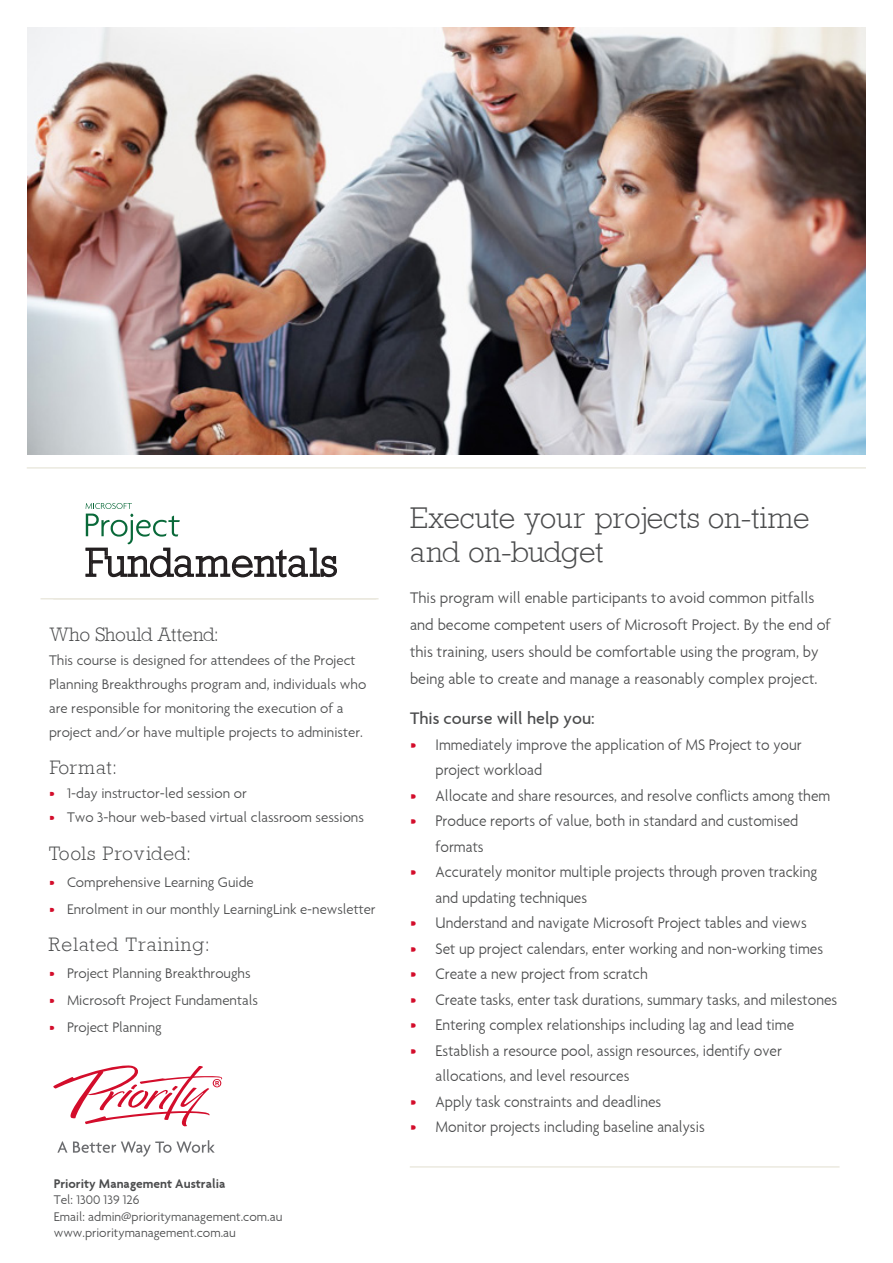
<style>
.page{position:relative;width:893px;height:1263px;background:#fff}
.page>*{position:absolute;margin:0;border:0;box-sizing:border-box;transform-origin:0 0}
.t1{font:40.65px "Astute Light SSK";letter-spacing:.01em;color:#231f20}
.t2{font:30px/34.2px "Astute Light SSK";color:#4b4c4d}
.t3{font:19.5px "Astute Light SSK";letter-spacing:.05em;color:#4b4c4d}
.t4{font:19.5px "Astute Light SSK";color:#4b4c4d}
.t5{font:18px "Priority Sans";color:#4b4c4d}
.t6{font:300 16.5px/25.5px "Priority Sans";color:#4b4c4d;scale:.94 1}
.t7{font:300 16.5px/27px "Priority Sans";color:#4b4c4d}
.t8{font:300 15px/24px "Priority Sans";color:#4b4c4d}
.t9{font:300 13.5px "Priority Sans";color:#4b4c4d}
.t10{font:600 13.5px "Priority Sans";color:#4b4c4d}
.s1{color:#d30d2b}
</style>
<div class="page">
<img style="left:27px;top:27px;width:838px;height:427px">
<hr style="left:410px;top:1166px;width:430px;height:2px;background:#ebe9df">
<svg style="left:86px;top:503px;width:94px;height:41px"></svg>
<hr style="left:41px;top:598px;width:338px;height:1px;background:#ebe9df">
<svg style="left:57px;top:1141px;width:10px;height:11px"></svg>
<svg style="left:73px;top:1140px;width:142px;height:17px"></svg>
<svg style="left:53px;top:1065px;width:169px;height:62px"></svg>
<hr style="left:27px;top:467px;width:839px;height:2px;background:#ebe9df">
<hr style="left:53px;top:598px;width:323px;height:2px;background:#ebe9df">
<p class="t1" style="left:84px;top:539px;width:254px">Fundamentals</p>
<p class="t4" style="left:49px;top:623px;width:171px">Who Should Attend:</p>
<p class="t8" style="left:49px;top:647px;width:319px">This course is designed for attendees of the Project Planning Breakthroughs program and, individuals who are responsible for monitoring the execution of a project and/or have multiple projects to administer.</p>
<p class="t3" style="left:49px;top:756px;width:69px">Format:</p>
<p class="t8" style="left:49px;top:781px;width:199px"><span class="s1">•</span> 1-day instructor-led session or</p>
<p class="t8" style="left:49px;top:805px;width:316px"><span class="s1">•</span> Two 3-hour web-based virtual classroom sessions</p>
<p class="t3" style="left:49px;top:842px;width:143px">Tools Provided:</p>
<p class="t8" style="left:49px;top:869px;width:206px"><span class="s1">•</span> Comprehensive Learning Guide</p>
<p class="t8" style="left:49px;top:896px;width:328px"><span class="s1">•</span> Enrolment in our monthly LearningLink e-newsletter</p>
<p class="t3" style="left:49px;top:933px;width:162px">Related Training:</p>
<p class="t8" style="left:49px;top:961px;width:203px"><span class="s1">•</span> Project Planning Breakthroughs</p>
<p class="t8" style="left:49px;top:988px;width:211px"><span class="s1">•</span> Microsoft Project Fundamentals</p>
<p class="t8" style="left:49px;top:1015px;width:114px"><span class="s1">•</span> Project Planning</p>
<p class="t10" style="left:54px;top:1175px;width:173px">Priority Management Australia</p>
<p class="t9" style="left:54px;top:1192px;width:87px">Tel: 1300 139 126</p>
<p class="t9" style="left:54px;top:1209px;width:230px">Email: admin@prioritymanagement.com.au</p>
<p class="t9" style="left:54px;top:1225px;width:184px">www.prioritymanagement.com.au</p>
<p class="t2" style="left:410px;top:501px;width:401px">Execute your projects on-time and on-budget</p>
<p class="t7" style="left:410px;top:584px;width:422px">This program will enable participants to avoid common pitfalls and become competent users of Microsoft Project. By the end of this training, users should be comfortable using the program, by being able to create and manage a reasonably complex project.</p>
<p class="t5" style="left:410px;top:707px;width:186px">This course will help you:</p>
<p class="t6" style="left:436px;top:731px;width:391px;text-indent:-26px"><span class="s1">•</span> Immediately improve the application of MS Project to your project workload</p>
<p class="t6" style="left:410px;top:782px;width:449px"><span class="s1">•</span> Allocate and share resources, and resolve conflicts among them</p>
<p class="t6" style="left:436px;top:808px;width:388px;text-indent:-26px"><span class="s1">•</span> Produce reports of value, both in standard and customised formats</p>
<p class="t6" style="left:436px;top:859px;width:408px;text-indent:-26px"><span class="s1">•</span> Accurately monitor multiple projects through proven tracking and updating techniques</p>
<p class="t6" style="left:410px;top:910px;width:424px"><span class="s1">•</span> Understand and navigate Microsoft Project tables and views</p>
<p class="t6" style="left:410px;top:935px;width:441px"><span class="s1">•</span> Set up project calendars, enter working and non-working times</p>
<p class="t6" style="left:410px;top:961px;width:254px"><span class="s1">•</span> Create a new project from scratch</p>
<p class="t6" style="left:410px;top:986px;width:456px"><span class="s1">•</span> Create tasks, enter task durations, summary tasks, and milestones</p>
<p class="t6" style="left:410px;top:1012px;width:410px"><span class="s1">•</span> Entering complex relationships including lag and lead time</p>
<p class="t6" style="left:436px;top:1037px;width:370px;text-indent:-26px"><span class="s1">•</span> Establish a resource pool, assign resources, identify over allocations, and level resources</p>
<p class="t6" style="left:410px;top:1088px;width:269px"><span class="s1">•</span> Apply task constraints and deadlines</p>
<p class="t6" style="left:410px;top:1114px;width:315px"><span class="s1">•</span> Monitor projects including baseline analysis</p>
</div>
